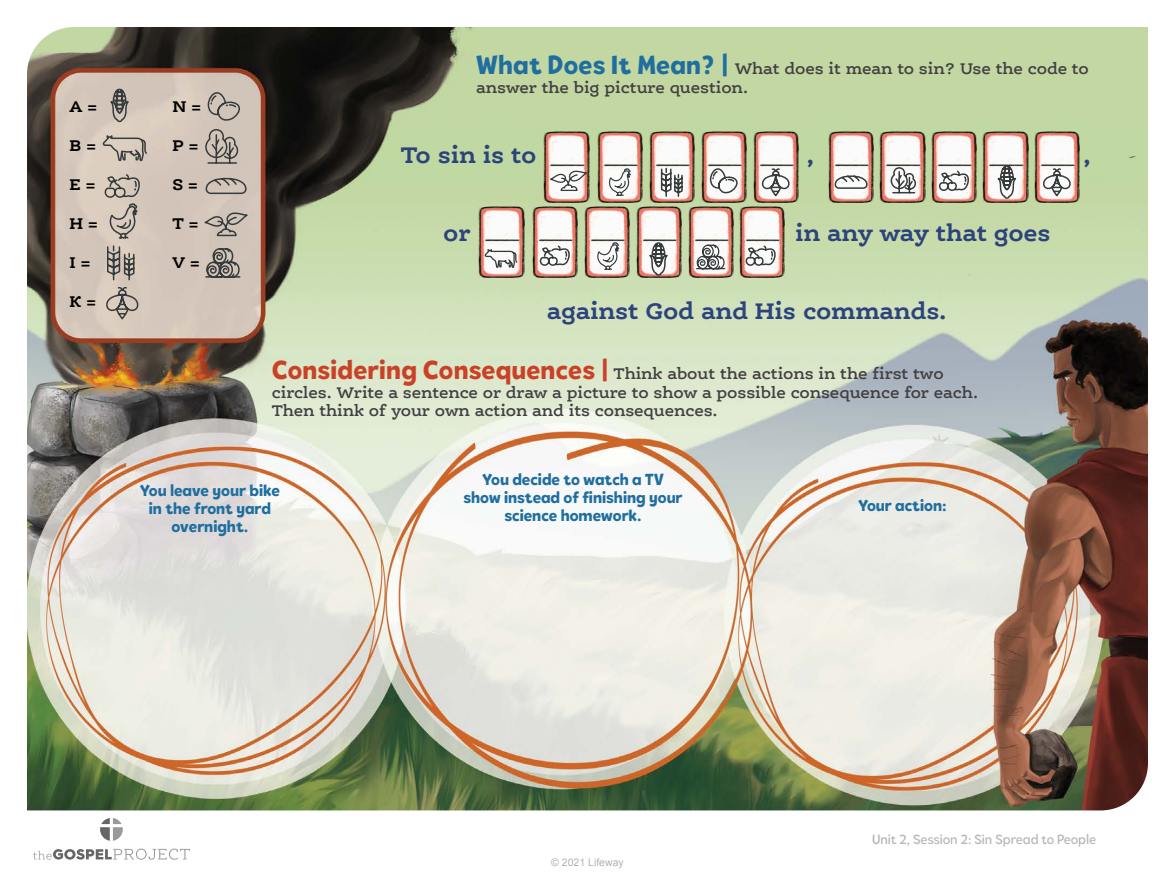
<style>
.page{position:relative;width:1175px;height:878px;background:#fff}
.page>*{position:absolute;margin:0;border:0;box-sizing:border-box;transform-origin:0 0}
.body_indent{font:700 24px "Ernestine Pro";letter-spacing:-.01em;color:#2d437c}
.body_no_indent{font:600 16.5px/18.8px "Ernestine Pro";letter-spacing:-.01em;color:#414042}
.body_indent-2{font:800 16.5px/18px "Tobi Pro";color:#206e9f;text-align:center}
.body_indent-3{font:700 16.5px "Ernestine Pro";color:#000}
.t1{font:500 13.5px "Tobi Pro";letter-spacing:-.01em;color:#6d6e71}
.t2{font:10.5px "Arial";color:#b2b2b2}
.s1{font-family:"Tobi Pro";font-weight:800;font-size:27px;color:#206e9f}
.s2{font-family:"Tobi Pro";font-weight:800;font-size:27px;color:#cb4127}
</style>
<div class="page">
<svg style="left:100px;top:818px;width:23px;height:22px"></svg>
<svg style="left:33px;top:848px;width:157px;height:11px"></svg>
<img style="left:27px;top:27px;width:1121px;height:783px">
<img style="left:544px;top:131px;width:45px;height:37px">
<img style="left:479px;top:206px;width:45px;height:72px">
<img style="left:597px;top:131px;width:45px;height:71px">
<img style="left:532px;top:206px;width:45px;height:72px">
<img style="left:649px;top:131px;width:45px;height:71px">
<img style="left:584px;top:271px;width:45px;height:7px">
<img style="left:701px;top:131px;width:45px;height:71px">
<img style="left:636px;top:206px;width:45px;height:72px">
<img style="left:753px;top:131px;width:45px;height:71px">
<img style="left:688px;top:206px;width:45px;height:72px">
<img style="left:1034px;top:131px;width:45px;height:71px">
<img style="left:982px;top:131px;width:46px;height:71px">
<img style="left:931px;top:131px;width:45px;height:71px">
<img style="left:880px;top:131px;width:45px;height:71px">
<img style="left:828px;top:131px;width:45px;height:71px">
<img style="left:739px;top:206px;width:45px;height:72px">
<svg style="left:107px;top:73px;width:25px;height:50px"></svg>
<svg style="left:994px;top:150px;width:25px;height:49px"></svg>
<svg style="left:646px;top:227px;width:25px;height:49px"></svg>
<svg style="left:102px;top:134px;width:46px;height:28px"></svg>
<svg style="left:484px;top:239px;width:34px;height:29px"></svg>
<svg style="left:938px;top:169px;width:31px;height:23px"></svg>
<svg style="left:539px;top:168px;width:92px;height:103px"></svg>
<svg style="left:745px;top:244px;width:30px;height:22px"></svg>
<svg style="left:104px;top:173px;width:36px;height:108px"></svg>
<svg style="left:660px;top:167px;width:23px;height:31px"></svg>
<svg style="left:106px;top:287px;width:32px;height:33px"></svg>
<svg style="left:762px;top:168px;width:27px;height:29px"></svg>
<svg style="left:1043px;top:168px;width:27px;height:29px"></svg>
<svg style="left:204px;top:128px;width:35px;height:36px"></svg>
<svg style="left:889px;top:166px;width:28px;height:28px"></svg>
<svg style="left:205px;top:177px;width:42px;height:18px"></svg>
<svg style="left:835px;top:174px;width:33px;height:16px"></svg>
<svg style="left:207px;top:91px;width:36px;height:30px"></svg>
<svg style="left:709px;top:167px;width:31px;height:27px"></svg>
<svg style="left:197px;top:212px;width:58px;height:102px"></svg>
<svg style="left:695px;top:244px;width:31px;height:26px"></svg>
<p class="body_indent-3" style="left:69px;top:96px;width:30px">A =</p>
<p class="body_indent-3" style="left:69px;top:135px;width:28px">B =</p>
<p class="body_indent-3" style="left:69px;top:174px;width:28px">E =</p>
<p class="body_indent-3" style="left:69px;top:213px;width:30px">H =</p>
<p class="body_indent-3" style="left:69px;top:252px;width:23px">I =</p>
<p class="body_indent-3" style="left:69px;top:291px;width:29px">K =</p>
<p class="body_indent-3" style="left:172px;top:96px;width:31px">N =</p>
<p class="body_indent-3" style="left:172px;top:135px;width:28px">P =</p>
<p class="body_indent-3" style="left:172px;top:174px;width:27px">S =</p>
<p class="body_indent-3" style="left:172px;top:213px;width:28px">T =</p>
<p class="body_indent-3" style="left:172px;top:252px;width:29px">V =</p>
<p class="body_no_indent" style="left:476px;top:59px;width:614px"><span class="s1">What Does It Mean? |</span> What does it mean to sin? Use the code to answer the big picture question.</p>
<p class="body_indent" style="left:401px;top:140px;width:137px">To sin is to</p>
<p class="body_indent" style="left:806px;top:140px;width:10px">,</p>
<p class="body_indent" style="left:1082px;top:140px;width:10px">,</p>
<p class="body_indent" style="left:443px;top:218px;width:29px">or</p>
<p class="body_indent" style="left:795px;top:218px;width:257px">in any way that goes</p>
<p class="body_indent" style="left:547px;top:296px;width:402px">against God and His commands.</p>
<p class="body_no_indent" style="left:272px;top:363px;width:708px"><span class="s2">Considering Consequences |</span> Think about the actions in the first two circles. Write a sentence or draw a picture to show a possible consequence for each.<br>Then think of your own action and its consequences.</p>
<p class="body_indent-2" style="left:140px;top:481px;width:142px">You leave your bike in the front yard overnight.</p>
<p class="body_indent-2" style="left:463px;top:469px;width:221px">You decide to watch a TV show instead of finishing your science homework.</p>
<p class="body_indent-2" style="left:858px;top:496px;width:90px">Your action:</p>
<p class="t2" style="left:551px;top:855px;width:74px">© 2021 Lifeway</p>
<p class="t1" style="left:872px;top:831px;width:226px">Unit 2, Session 2: Sin Spread to People</p>
</div>
